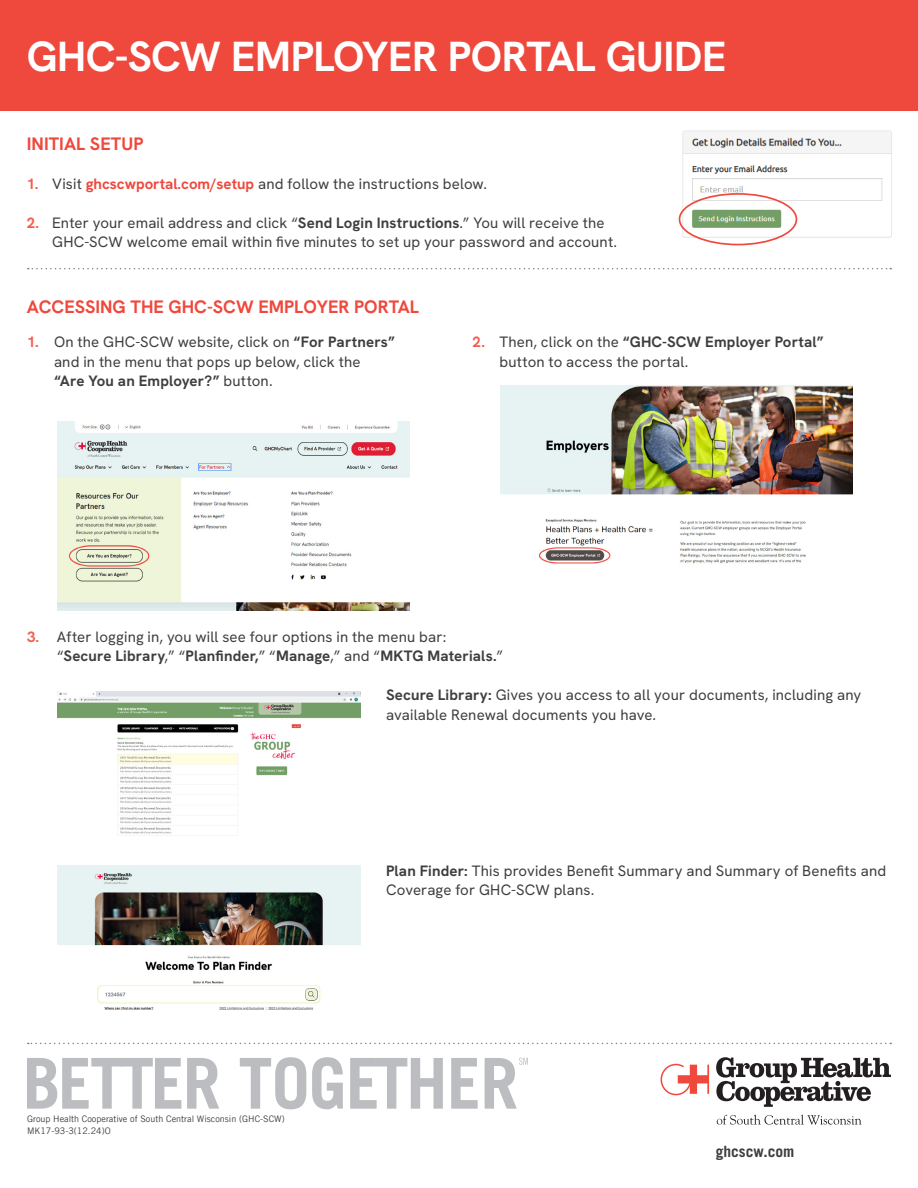
<style>
.page{position:relative;width:918px;height:1188px;background:#fff}
.page>*{position:absolute;margin:0;border:0;box-sizing:border-box;transform-origin:0 0}
.t1{font:700 42px "Hanken Grotesk";letter-spacing:-.01em;color:#fff}
.t2{font:700 18px "Hanken Grotesk";color:#ef483c}
.t3{font:700 15.45px "Trade Gothic LT Com";color:#3e3e3f}
.t4{font:15px/19.5px "Hanken Grotesk";letter-spacing:.01em;color:#3e3e3f}
.t5{font:700 15px "Hanken Grotesk";letter-spacing:.01em;color:#3e3e3f}
.t6{font:9px/12px "Trade Gothic LT Com";color:#3e3e3f}
.s1{font-weight:700;color:#f15d4b}
.s2{font-weight:700;color:#ef483c}
.s3{font-weight:700}
.s4{font-weight:400}
</style>
<div class="page">
<div style="left:0;top:0;width:918px;height:111px;background:#ef483c"></div>
<svg style="left:28px;top:268px;width:863px;height:1px"></svg>
<svg style="left:28px;top:1043px;width:863px;height:1px"></svg>
<svg style="left:716px;top:1057px;width:175px;height:50px"></svg>
<svg style="left:660px;top:1063px;width:49px;height:33px"></svg>
<svg style="left:717px;top:1115px;width:145px;height:10px"></svg>
<svg style="left:27px;top:1058px;width:154px;height:51px"></svg>
<svg style="left:187px;top:1058px;width:32px;height:51px"></svg>
<svg style="left:240px;top:1057px;width:66px;height:52px"></svg>
<svg style="left:312px;top:1057px;width:31px;height:52px"></svg>
<svg style="left:350px;top:1058px;width:93px;height:51px"></svg>
<svg style="left:451px;top:1058px;width:27px;height:51px"></svg>
<svg style="left:485px;top:1058px;width:43px;height:51px"></svg>
<img style="left:500px;top:386px;width:352px;height:178px">
<img style="left:57px;top:422px;width:352px;height:189px">
<img style="left:57px;top:865px;width:304px;height:145px">
<img style="left:57px;top:691px;width:303px;height:145px">
<img style="left:678px;top:130px;width:214px;height:109px">
<div style="left:679px;top:193px;width:118px;height:52px;border:2px solid #ef483c;border-radius:50%"></div>
<p class="t1" style="left:27px;top:29px;width:701px">GHC-SCW EMPLOYER PORTAL GUIDE</p>
<p class="t2" style="left:27px;top:132px;width:118px">INITIAL SETUP</p>
<p class="t4" style="left:27px;top:173px;width:462px"><span class="s1">1.</span> Visit <span class="s2">ghcscwportal.com/setup</span> and follow the instructions below.</p>
<p class="t4" style="left:52px;top:212px;width:566px;text-indent:-25px"><span class="s1">2.</span> Enter your email address and click “<span class="s3">Send Login Instructions</span>.” You will receive the<br>GHC-SCW welcome email within five minutes to set up your password and account.</p>
<p class="t2" style="left:27px;top:295px;width:394px">ACCESSING THE GHC-SCW EMPLOYER PORTAL</p>
<p class="t4" style="left:27px;top:332px;width:369px;text-align:center"><span class="s1">1.</span> On the GHC-SCW website, click on <span class="s3">“For Partners” </span>and in the menu that pops up below, click the</p>
<p class="t5" style="left:54px;top:371px;width:220px">“Are You an Employer?” <span class="s4">button.</span></p>
<p class="t4" style="left:500px;top:332px;width:326px;text-indent:-27px"><span class="s1">2.</span> Then, click on the <span class="s3">“GHC-SCW Employer Portal” </span>button to access the portal.</p>
<p class="t4" style="left:57px;top:626px;width:448px;text-indent:-30px"><span class="s1">3.</span> After logging in, you will see four options in the menu bar: “<span class="s3">Secure Library</span>,” “<span class="s3">Planfinder,</span>” “<span class="s3">Manage</span>,” and “<span class="s3">MKTG Materials.</span>”</p>
<p class="t4" style="left:386px;top:685px;width:477px"><span class="s3">Secure Library:</span> Gives you access to all your documents, including any available Renewal documents you have.</p>
<p class="t6" style="left:27px;top:1113px;width:259px">Group Health Cooperative of South Central Wisconsin (GHC-SCW)<br>MK17-93-3(12.24)O</p>
<p class="t4" style="left:386px;top:860px;width:502px"><span class="s3">Plan Finder:</span> This provides Benefit Summary and Summary of Benefits and<br>Coverage for GHC-SCW plans.</p>
<p class="t3" style="left:716px;top:1142px;width:80px">ghcscw.com</p>
</div>
